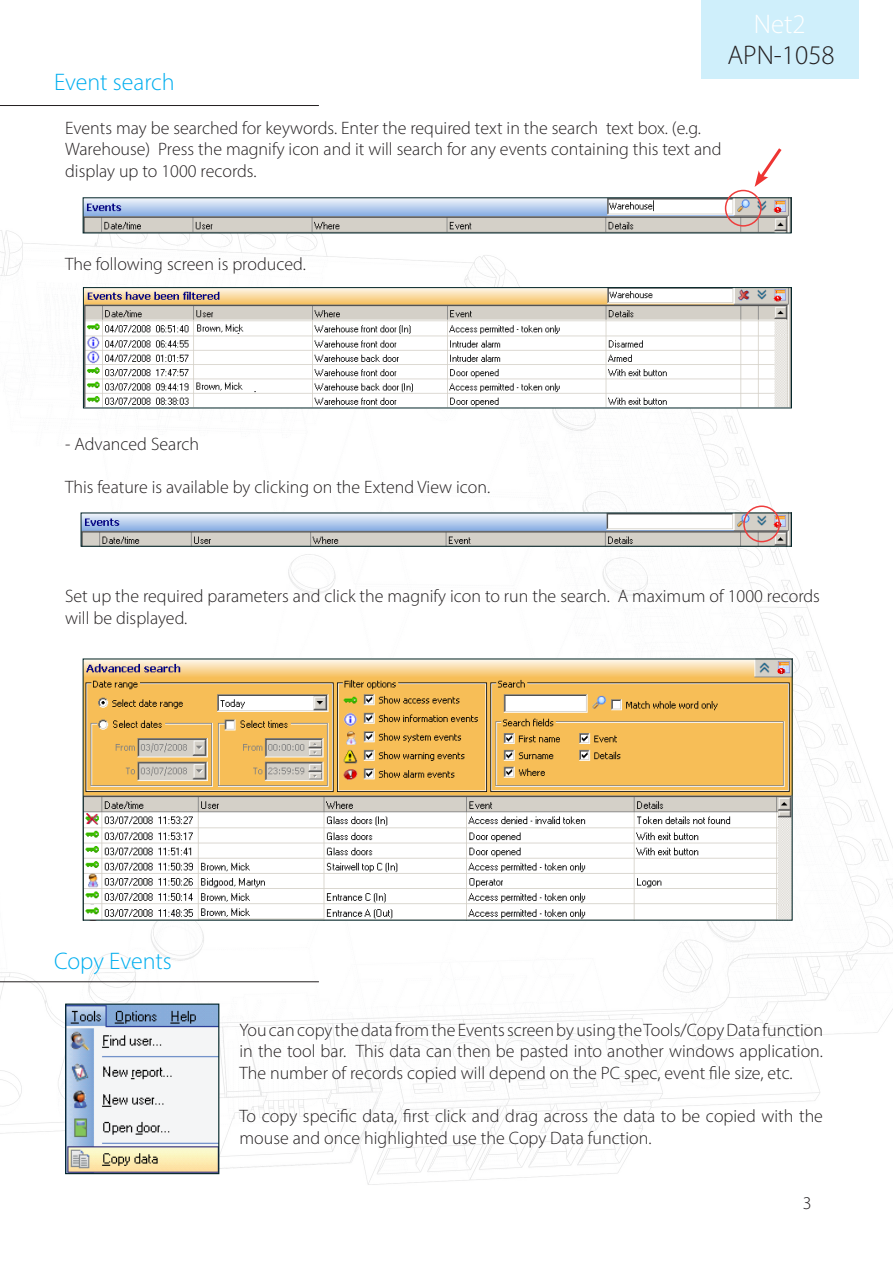
<style>
.page{position:relative;width:893px;height:1263px;background:#fff}
.page>*{position:absolute;margin:0;border:0;box-sizing:border-box;transform-origin:0 0}
.t1{font:300 27px "Myriad Pro";color:#231f20}
.t2{font:300 27px "Myriad Pro";color:#fff}
.Section_title{font:300 24px "Myriad Pro";color:#00aeef}
.Text_-_with_bold_tit{font:300 18px/21.6px "Myriad Pro";color:#231f20}
.Text{font:300 18px/21.6px "Myriad Pro";color:#231f20;text-align:justify}
</style>
<div class="page">
<img style="left:0;top:186px;width:893px;height:999px">
<div style="left:702px;top:0;width:157px;height:79px;background:#cfeffb"></div>
<img style="left:85px;top:199px;width:704px;height:32px">
<svg style="left:755px;top:148px;width:29px;height:39px"></svg>
<img style="left:85px;top:661px;width:705px;height:257px">
<img style="left:85px;top:289px;width:705px;height:117px">
<div style="left:83px;top:287px;width:709px;height:121px;border:1px solid #022528"></div>
<img style="left:83px;top:515px;width:707px;height:30px">
<div style="left:81px;top:513px;width:711px;height:34px;border:1px solid #022528"></div>
<div style="left:725px;top:190px;width:37px;height:37px;border:2px solid #ee3d3c;border-radius:50%"></div>
<div style="left:743px;top:505px;width:37px;height:37px;border:2px solid #ee3d3d;border-radius:50%"></div>
<img style="left:67px;top:1005px;width:150px;height:167px">
<div style="left:65px;top:1003px;width:154px;height:171px;border:1px solid #022528"></div>
<hr style="left:0;top:981px;width:319px;height:1px;background:#231f20">
<hr style="left:0;top:105px;width:319px;height:1px;background:#231f20">
<h1 class="t2" style="left:754px;top:8px;width:53px">Net2</h1>
<h1 class="t1" style="left:727px;top:39px;width:109px">APN-1058</h1>
<p class="Section_title" style="left:54px;top:67px;width:122px">Event search</p>
<p class="Text_-_with_bold_tit" style="left:65px;top:117px;width:658px">Events may be searched for keywords. Enter the required text in the search text box. (e.g.<br>Warehouse) Press the magnify icon and it will search for any events containing this text and display up to 1000 records.</p>
<p class="Text_-_with_bold_tit" style="left:65px;top:253px;width:242px">The following screen is produced.</p>
<p class="Text_-_with_bold_tit" style="left:65px;top:433px;width:136px">- Advanced Search</p>
<p class="Text_-_with_bold_tit" style="left:65px;top:476px;width:427px">This feature is available by clicking on the Extend View icon.</p>
<p class="Text_-_with_bold_tit" style="left:65px;top:585px;width:756px">Set up the required parameters and click the magnify icon to run the search. A maximum of 1000 records will be displayed.</p>
<p class="Section_title" style="left:54px;top:946px;width:119px">Copy Events</p>
<p class="Text" style="left:239px;top:1019px;width:585px">You can copy the data from the Events screen by using the Tools/Copy Data function in the tool bar. This data can then be pasted into another windows application.<br>The number of records copied will depend on the PC spec, event file size, etc.</p>
<p class="Text" style="left:239px;top:1105px;width:585px">To copy specific data, first click and drag across the data to be copied with the mouse and once highlighted use the Copy Data function.</p>
<p class="Text" style="left:803px;top:1192px;width:10px">3</p>
</div>
